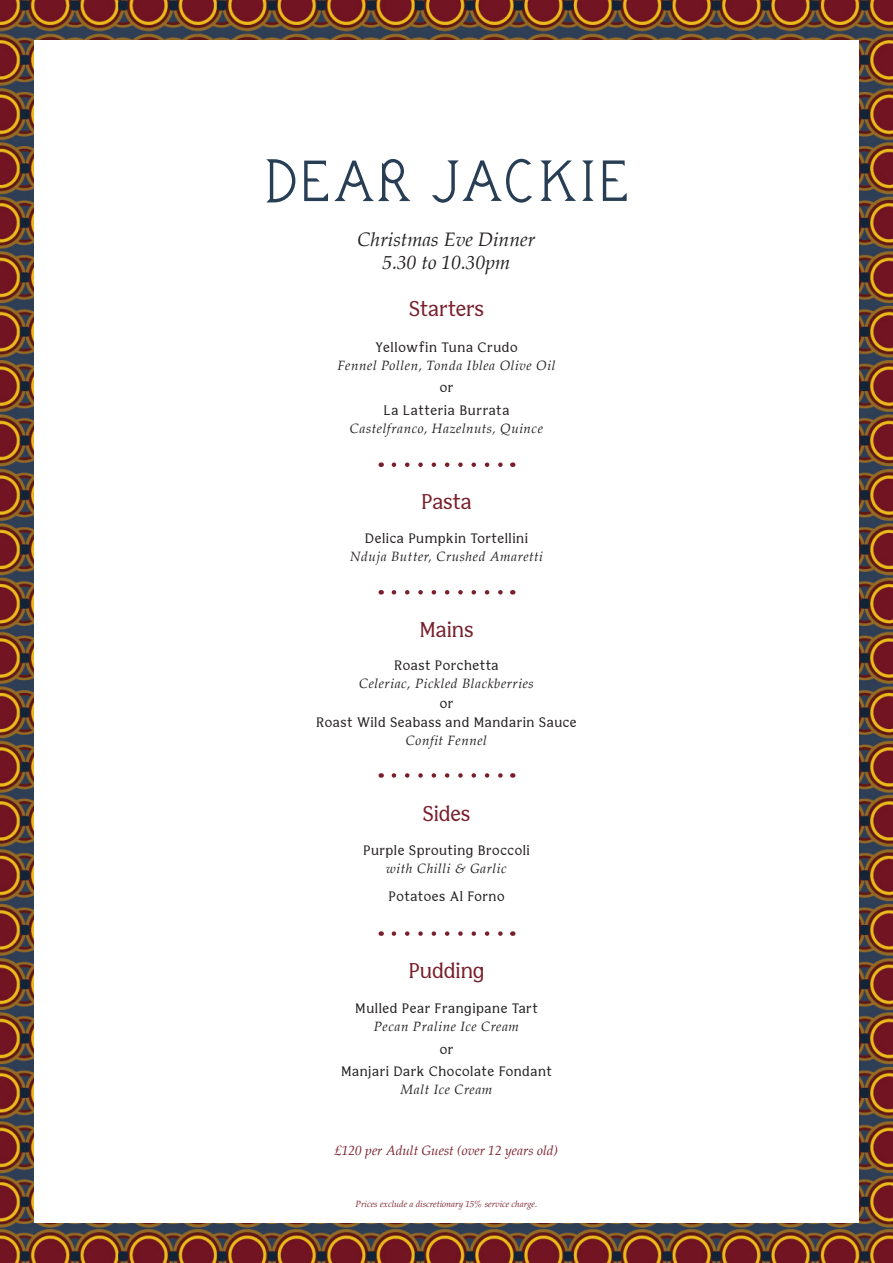
<style>
.page{position:relative;width:893px;height:1263px;background:#fff}
.page>*{position:absolute;margin:0;border:0;box-sizing:border-box;transform-origin:0 0}
.Heading{font:21px "Bianco Serif";letter-spacing:-.005em;color:#781f2b}
.t1{font:italic 19.5px "Palatino";color:#231f20}
.Body{font:13.5px "Bianco Serif";letter-spacing:.04em;color:#231f20}
.Body-2{font:italic 13.5px "Palatino";letter-spacing:.04em;color:#231f20}
.t2{font:italic 13.5px "Palatino";color:#781f2b}
.t3{font:italic 9px "Palatino";color:#781f2b}
</style>
<div class="page">
<img style="left:0;top:0;width:893px;height:1263px">
<div style="left:34px;top:40px;width:825px;height:1182px;background:#fff"></div>
<svg style="left:582px;top:160px;width:12px;height:41px"></svg>
<svg style="left:540px;top:160px;width:36px;height:41px"></svg>
<svg style="left:603px;top:160px;width:24px;height:41px"></svg>
<svg style="left:432px;top:159px;width:100px;height:44px"></svg>
<svg style="left:304px;top:161px;width:24px;height:40px"></svg>
<svg style="left:266px;top:159px;width:29px;height:43px"></svg>
<svg style="left:334px;top:159px;width:76px;height:42px"></svg>
<svg style="left:394px;top:462px;width:109px;height:5px"></svg>
<svg style="left:394px;top:590px;width:109px;height:4px"></svg>
<svg style="left:394px;top:773px;width:109px;height:5px"></svg>
<svg style="left:394px;top:931px;width:109px;height:5px"></svg>
<p class="t1" style="left:358px;top:223px;width:179px">Christmas Eve Dinner</p>
<p class="t1" style="left:383px;top:246px;width:129px">5.30 to 10.30pm</p>
<p class="Heading" style="left:409px;top:295px;width:77px">Starters</p>
<p class="Body" style="left:375px;top:338px;width:144px">Yellowfin Tuna Crudo</p>
<p class="Body-2" style="left:337px;top:354px;width:220px">Fennel Pollen, Tonda Iblea Olive Oil</p>
<p class="Body" style="left:440px;top:379px;width:15px">or</p>
<p class="Body" style="left:384px;top:401px;width:127px">La Latteria Burrata</p>
<p class="Body-2" style="left:350px;top:417px;width:195px">Castelfranco, Hazelnuts, Quince</p>
<p class="Heading" style="left:421px;top:488px;width:52px">Pasta</p>
<p class="Body" style="left:365px;top:529px;width:165px">Delica Pumpkin Tortellini</p>
<p class="Body-2" style="left:350px;top:545px;width:194px">Nduja Butter, Crushed Amaretti</p>
<p class="Heading" style="left:419px;top:616px;width:56px">Mains</p>
<p class="Body" style="left:394px;top:657px;width:106px">Roast Porchetta</p>
<p class="Body-2" style="left:359px;top:672px;width:176px">Celeriac, Pickled Blackberries</p>
<p class="Body" style="left:440px;top:694px;width:15px">or</p>
<p class="Body" style="left:316px;top:714px;width:262px">Roast Wild Seabass and Mandarin Sauce</p>
<p class="Body-2" style="left:406px;top:729px;width:83px">Confit Fennel</p>
<p class="Heading" style="left:423px;top:800px;width:49px">Sides</p>
<p class="Body" style="left:363px;top:842px;width:168px">Purple Sprouting Broccoli</p>
<p class="Body-2" style="left:386px;top:857px;width:122px">with Chilli &amp; Garlic</p>
<p class="Body" style="left:388px;top:888px;width:118px">Potatoes Al Forno</p>
<p class="Heading" style="left:408px;top:957px;width:78px">Pudding</p>
<p class="Body" style="left:355px;top:1000px;width:184px">Mulled Pear Frangipane Tart</p>
<p class="Body-2" style="left:374px;top:1015px;width:147px">Pecan Praline Ice Cream</p>
<p class="Body" style="left:440px;top:1041px;width:15px">or</p>
<p class="Body" style="left:341px;top:1063px;width:212px">Manjari Dark Chocolate Fondant</p>
<p class="Body-2" style="left:401px;top:1078px;width:93px">Malt Ice Cream</p>
<p class="t2" style="left:335px;top:1139px;width:225px">£120 per Adult Guest (over 12 years old)</p>
<p class="t3" style="left:356px;top:1196px;width:183px">Prices exclude a discretionary 15% service charge.</p>
</div>
